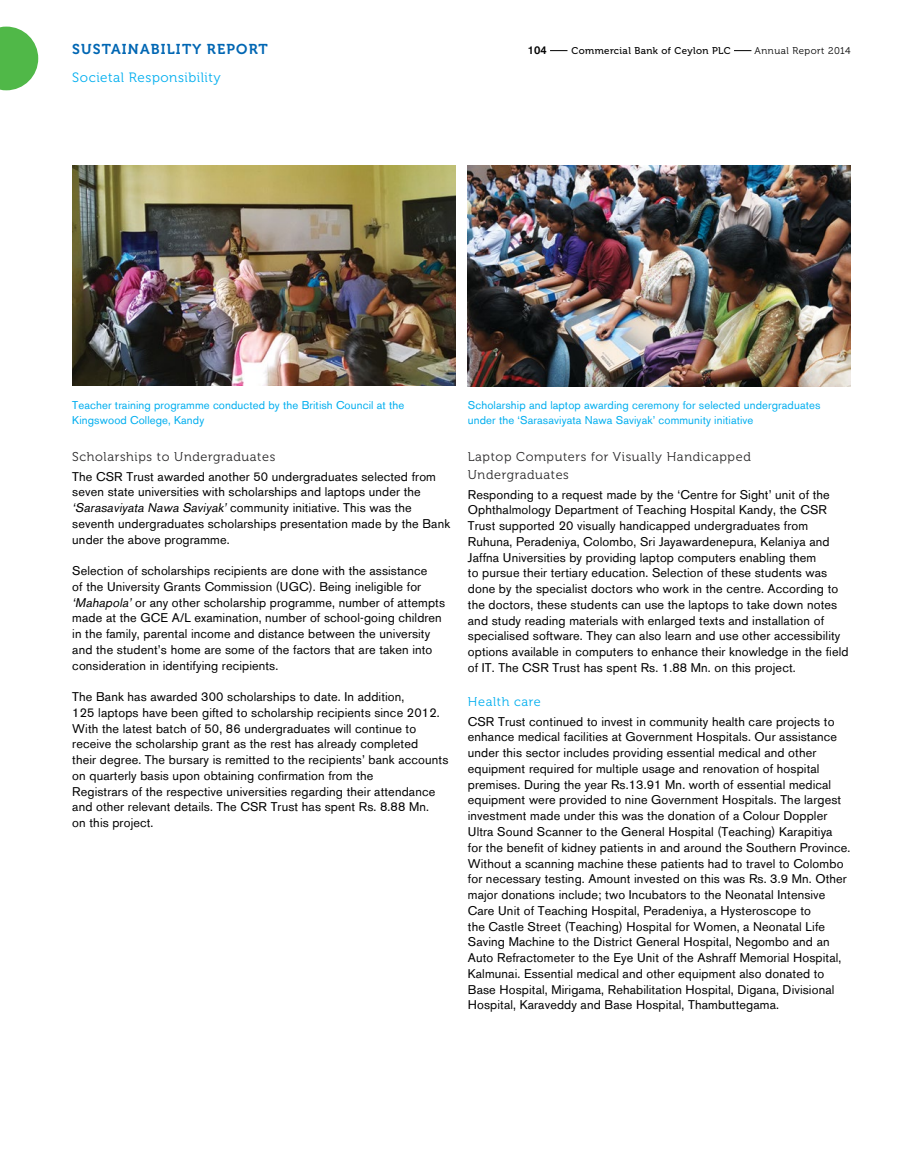
<style>
.page{position:relative;width:923px;height:1170px;background:#fff}
.page>*{position:absolute;margin:0;border:0;box-sizing:border-box;transform-origin:0 0}
.t1{font:14.25px "Museo 700";letter-spacing:.08em;color:#0066b3}
.t2{font:13.5px "Museo 300";letter-spacing:.04em;color:#00aeef}
.t3{font:12.75px/18px "Museo 300";letter-spacing:.05em;color:#292829}
.t4{font:12.75px "Museo 300";letter-spacing:.05em;color:#00aeef}
.t5{font:12.6px/15.8px "Akzidenz Grotesk BE";letter-spacing:.01em;color:#000}
.t6{font:11.25px/15.8px "Akzidenz Grotesk BE";letter-spacing:.01em;color:#00aeef}
.t7{font:500 11.25px "Akzidenz Grotesk BE";color:#000}
.t8{font:9.75px "Museo 500";letter-spacing:.04em;color:#000}
.t9{font:9.75px "Museo 300";letter-spacing:.05em;color:#000}
.s1{font-style:italic}
</style>
<div class="page">
<svg style="left:550px;top:50px;width:17px;height:1px"></svg>
<svg style="left:734px;top:50px;width:17px;height:1px"></svg>
<svg style="left:0;top:27px;width:38px;height:63px"></svg>
<img style="left:72px;top:166px;width:383px;height:219px">
<img style="left:468px;top:166px;width:382px;height:220px">
<p class="t1" style="left:72px;top:42px;width:197px">SUSTAINABILITY REPORT</p>
<p class="t7" style="left:528px;top:43px;width:21px">104</p>
<p class="t8" style="left:571px;top:45px;width:160px">Commercial Bank of Ceylon PLC</p>
<p class="t9" style="left:754px;top:45px;width:98px">Annual Report 2014</p>
<p class="t2" style="left:72px;top:70px;width:150px">Societal Responsibility</p>
<p class="t6" style="left:72px;top:397px;width:333px">Teacher training programme conducted by the British Council at the<br>Kingswood College, Kandy</p>
<p class="t3" style="left:72px;top:447px;width:204px">Scholarships to Undergraduates</p>
<p class="t5" style="left:72px;top:468px;width:379px">The CSR Trust awarded another 50 undergraduates selected from seven state universities with scholarships and laptops under the <span class="s1">‘Sarasaviyata Nawa Saviyak’</span> community initiative. This was the seventh undergraduates scholarships presentation made by the Bank under the above programme.</p>
<p class="t5" style="left:72px;top:562px;width:374px">Selection of scholarships recipients are done with the assistance<br>of the University Grants Commission (UGC). Being ineligible for <span class="s1">‘Mahapola’</span> or any other scholarship programme, number of attempts made at the GCE A/L examination, number of school-going children in the family, parental income and distance between the university and the student’s home are some of the factors that are taken into consideration in identifying recipients.</p>
<p class="t5" style="left:72px;top:688px;width:377px">The Bank has awarded 300 scholarships to date. In addition,<br>125 laptops have been gifted to scholarship recipients since 2012.<br>With the latest batch of 50, 86 undergraduates will continue to receive the scholarship grant as the rest has already completed<br>their degree. The bursary is remitted to the recipients’ bank accounts on quarterly basis upon obtaining confirmation from the<br>Registrars of the respective universities regarding their attendance and other relevant details. The CSR Trust has spent Rs. 8.88 Mn.<br>on this project.</p>
<p class="t6" style="left:468px;top:397px;width:354px">Scholarship and laptop awarding ceremony for selected undergraduates under the ‘Sarasaviyata Nawa Saviyak’ community initiative</p>
<p class="t3" style="left:468px;top:447px;width:284px">Laptop Computers for Visually Handicapped<br>Undergraduates</p>
<p class="t5" style="left:468px;top:486px;width:382px">Responding to a request made by the ‘Centre for Sight’ unit of the Ophthalmology Department of Teaching Hospital Kandy, the CSR Trust supported 20 visually handicapped undergraduates from Ruhuna, Peradeniya, Colombo, Sri Jayawardenepura, Kelaniya and Jaffna Universities by providing laptop computers enabling them<br>to pursue their tertiary education. Selection of these students was done by the specialist doctors who work in the centre. According to the doctors, these students can use the laptops to take down notes and study reading materials with enlarged texts and installation of specialised software. They can also learn and use other accessibility options available in computers to enhance their knowledge in the field of IT. The CSR Trust has spent Rs. 1.88 Mn. on this project.</p>
<p class="t4" style="left:468px;top:694px;width:75px">Health care</p>
<p class="t5" style="left:468px;top:713px;width:384px">CSR Trust continued to invest in community health care projects to enhance medical facilities at Government Hospitals. Our assistance under this sector includes providing essential medical and other equipment required for multiple usage and renovation of hospital premises. During the year Rs.13.91 Mn. worth of essential medical equipment were provided to nine Government Hospitals. The largest investment made under this was the donation of a Colour Doppler Ultra Sound Scanner to the General Hospital (Teaching) Karapitiya<br>for the benefit of kidney patients in and around the Southern Province.<br>Without a scanning machine these patients had to travel to Colombo for necessary testing. Amount invested on this was Rs. 3.9 Mn. Other major donations include; two Incubators to the Neonatal Intensive Care Unit of Teaching Hospital, Peradeniya, a Hysteroscope to<br>the Castle Street (Teaching) Hospital for Women, a Neonatal Life Saving Machine to the District General Hospital, Negombo and an Auto Refractometer to the Eye Unit of the Ashraff Memorial Hospital, Kalmunai. Essential medical and other equipment also donated to Base Hospital, Mirigama, Rehabilitation Hospital, Digana, Divisional Hospital, Karaveddy and Base Hospital, Thambuttegama.</p>
</div>
